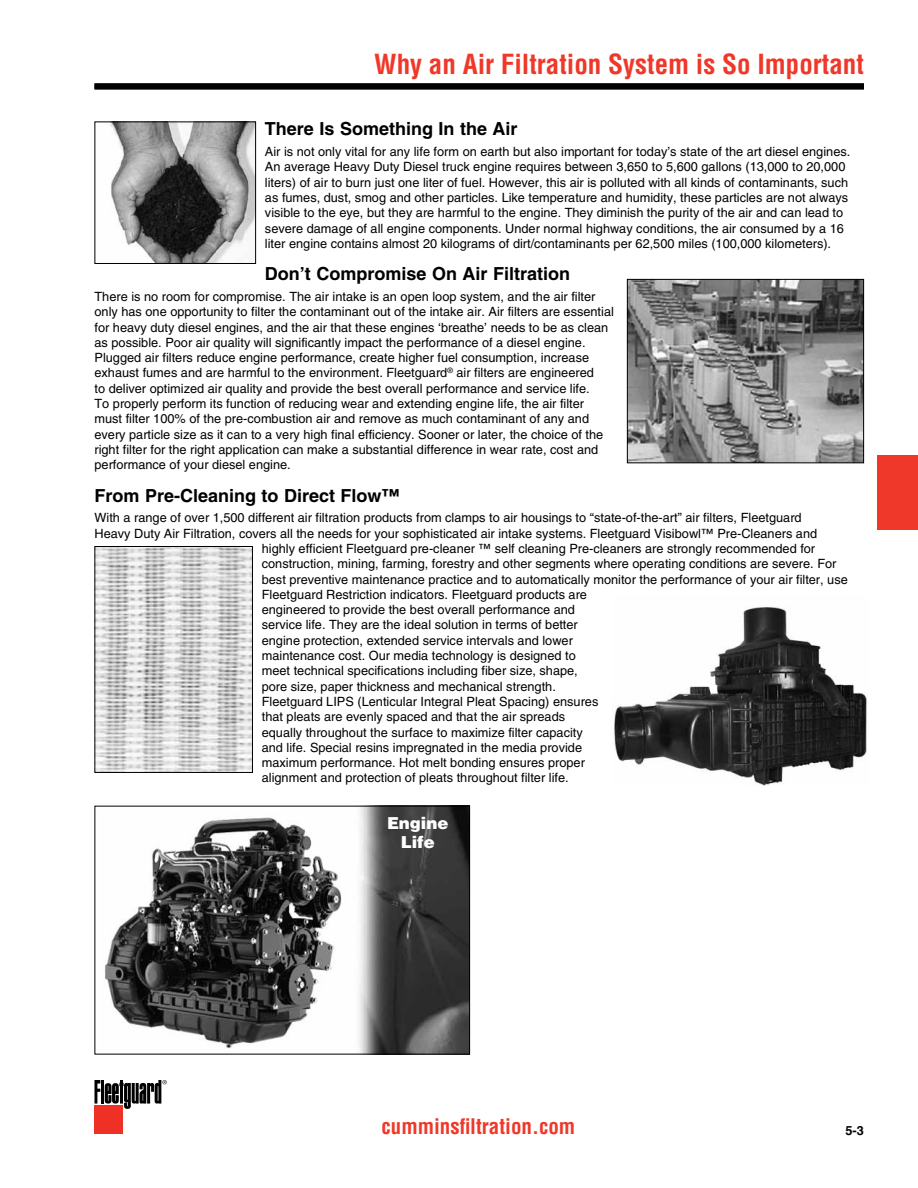
<style>
.page{position:relative;width:918px;height:1188px;background:#fff}
.page>*{position:absolute;margin:0;border:0;box-sizing:border-box;transform-origin:0 0}
.t1{font:700 condensed 27px "Helvetica";color:#ef3829}
.t2{font:700 condensed 21px "Helvetica";color:#ef3829}
.t3{font:700 18px "Helvetica";color:#000}
.t4{font:900 16.5px/19.8px "Helvetica";color:#fff;text-align:center}
.t5{font:12.75px/15.3px "Helvetica";color:#000}
.t6{font:700 12.75px "Helvetica";color:#000}
</style>
<div class="page">
<div style="left:878px;top:455px;width:40px;height:75px;background:#ef3829"></div>
<div style="left:94px;top:1105px;width:29px;height:28px;background:#ee3124"></div>
<svg style="left:94px;top:1080px;width:73px;height:29px"></svg>
<img style="left:110px;top:124px;width:144px;height:138px">
<div style="left:94px;top:122px;width:162px;height:142px;border:1px solid #000"></div>
<img style="left:359px;top:808px;width:109px;height:244px">
<img style="left:104px;top:817px;width:238px;height:232px">
<div style="left:94px;top:806px;width:376px;height:248px;border:1px solid #000"></div>
<img style="left:629px;top:281px;width:233px;height:180px">
<div style="left:627px;top:279px;width:237px;height:184px;border:1px solid #000"></div>
<img style="left:97px;top:548px;width:154px;height:223px">
<div style="left:95px;top:546px;width:158px;height:227px;border:1px solid #000"></div>
<div style="left:94px;top:83px;width:770px;height:6px;background:#000"></div>
<img style="left:614px;top:607px;width:253px;height:178px">
<h1 class="t1" style="left:374px;top:48px;width:491px">Why an Air Filtration System is So Important</h1>
<h3 class="t3" style="left:265px;top:118px;width:254px">There Is Something In the Air</h3>
<p class="t5" style="left:265px;top:144px;width:587px">Air is not only vital for any life form on earth but also important for today’s state of the art diesel engines.<br>An average Heavy Duty Diesel truck engine requires between 3,650 to 5,600 gallons (13,000 to 20,000 liters) of air to burn just one liter of fuel. However, this air is polluted with all kinds of contaminants, such as fumes, dust, smog and other particles. Like temperature and humidity, these particles are not always visible to the eye, but they are harmful to the engine. They diminish the purity of the air and can lead to severe damage of all engine components. Under normal highway conditions, the air consumed by a 16 liter engine contains almost 20 kilograms of dirt/contaminants per 62,500 miles (100,000 kilometers).</p>
<h3 class="t3" style="left:265px;top:263px;width:307px">Don’t Compromise On Air Filtration</h3>
<p class="t5" style="left:94px;top:289px;width:521px">There is no room for compromise. The air intake is an open loop system, and the air filter only has one opportunity to filter the contaminant out of the intake air. Air filters are essential for heavy duty diesel engines, and the air that these engines ‘breathe’ needs to be as clean as possible. Poor air quality will significantly impact the performance of a diesel engine.<br>Plugged air filters reduce engine performance, create higher fuel consumption, increase exhaust fumes and are harmful to the environment. Fleetguard<sup>®</sup> air filters are engineered<br>to deliver optimized air quality and provide the best overall performance and service life.<br>To properly perform its function of reducing wear and extending engine life, the air filter must filter 100% of the pre-combustion air and remove as much contaminant of any and every particle size as it can to a very high final efficiency. Sooner or later, the choice of the right filter for the right application can make a substantial difference in wear rate, cost and performance of your diesel engine.</p>
<h3 class="t3" style="left:94px;top:484px;width:307px">From Pre-Cleaning to Direct Flow™</h3>
<p class="t5" style="left:94px;top:510px;width:709px">With a range of over 1,500 different air filtration products from clamps to air housings to “state-of-the-art” air filters, Fleetguard</p>
<p class="t5" style="left:94px;top:526px;width:724px">Heavy Duty Air Filtration, covers all the needs for your sophisticated air intake systems. Fleetguard Visibowl™ Pre-Cleaners and</p>
<p class="t5" style="left:262px;top:541px;width:555px">highly efficient Fleetguard pre-cleaner ™ self cleaning Pre-cleaners are strongly recommended for</p>
<p class="t5" style="left:262px;top:556px;width:576px">construction, mining, farming, forestry and other segments where operating conditions are severe. For</p>
<p class="t5" style="left:262px;top:571px;width:588px">best preventive maintenance practice and to automatically monitor the performance of your air filter, use</p>
<p class="t5" style="left:262px;top:587px;width:327px">Fleetguard Restriction indicators. Fleetguard products are</p>
<p class="t5" style="left:262px;top:602px;width:315px">engineered to provide the best overall performance and</p>
<p class="t5" style="left:262px;top:617px;width:318px">service life. They are the ideal solution in terms of better</p>
<p class="t5" style="left:262px;top:633px;width:313px">engine protection, extended service intervals and lower</p>
<p class="t5" style="left:262px;top:648px;width:315px">maintenance cost. Our media technology is designed to</p>
<p class="t5" style="left:262px;top:663px;width:318px">meet technical specifications including fiber size, shape,</p>
<p class="t5" style="left:262px;top:679px;width:296px">pore size, paper thickness and mechanical strength.</p>
<p class="t5" style="left:262px;top:694px;width:338px">Fleetguard LIPS (Lenticular Integral Pleat Spacing) ensures</p>
<p class="t5" style="left:262px;top:709px;width:305px">that pleats are evenly spaced and that the air spreads</p>
<p class="t5" style="left:262px;top:724px;width:323px">equally throughout the surface to maximize filter capacity</p>
<p class="t5" style="left:262px;top:740px;width:322px">and life. Special resins impregnated in the media provide</p>
<p class="t5" style="left:262px;top:755px;width:325px">maximum performance. Hot melt bonding ensures proper</p>
<p class="t5" style="left:262px;top:770px;width:306px">alignment and protection of pleats throughout filter life.</p>
<p class="t4" style="left:387px;top:812px;width:63px">Engine<br>Life</p>
<h2 class="t2" style="left:382px;top:1113px;width:195px">cumminsfiltration.com</h2>
<p class="t6" style="left:846px;top:1123px;width:20px">5-3</p>
</div>
